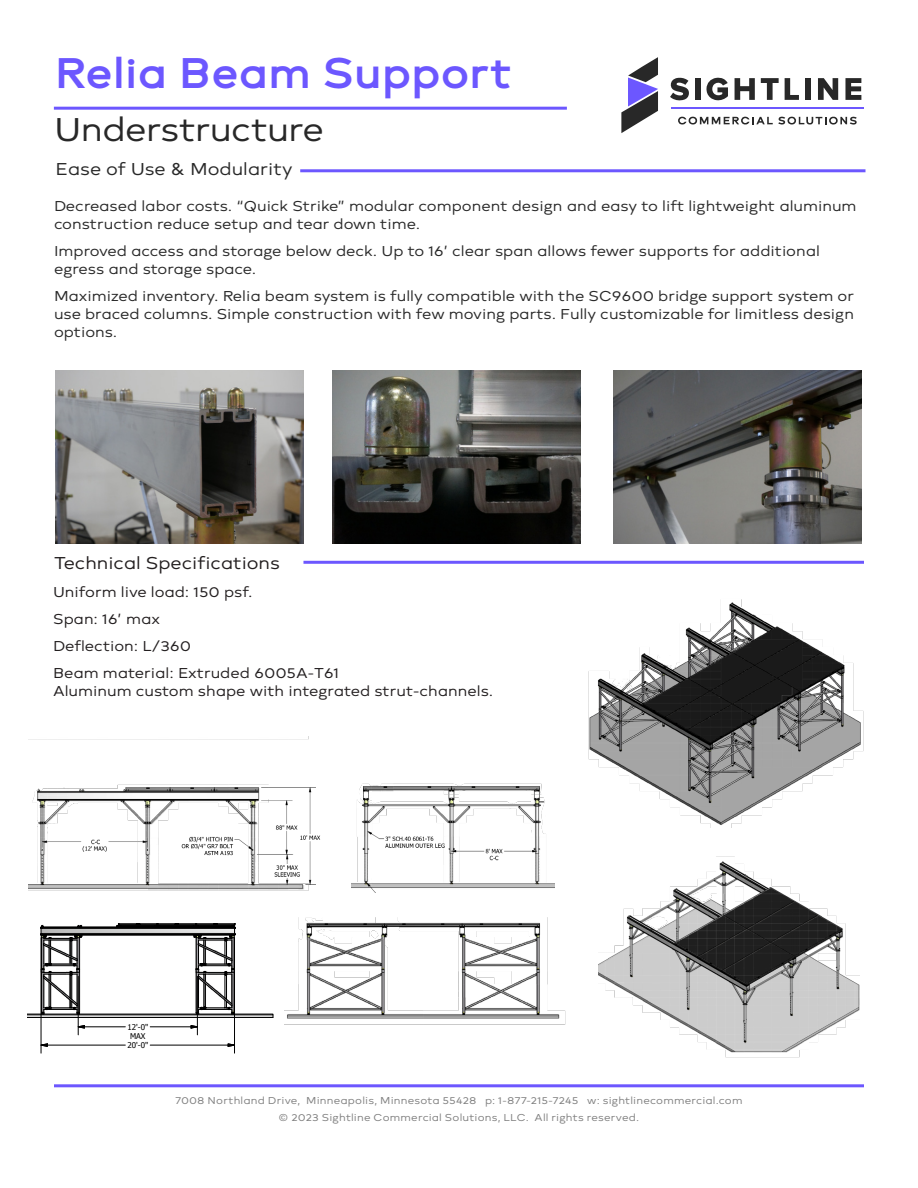
<style>
.page{position:relative;width:918px;height:1188px;background:#fff}
.page>*{position:absolute;margin:0;border:0;box-sizing:border-box;transform-origin:0 0}
.t1{font:700 45px "Brooklyn";letter-spacing:-.02em;color:#6c57ff}
.t2{font:34.5px "Brooklyn";letter-spacing:-.015em;color:#282828}
.t3{font:18px "Brooklyn";color:#231f20}
.t4{font:18px "Brooklyn";color:#282828}
.t5{font:15px/18px "Brooklyn";color:#282828}
.t6{font:15px "Brooklyn";color:#231f20}
.t7{font:10.5px/16.6px "Brooklyn";letter-spacing:.015em;color:#7f7f7f;text-align:center}
.t8{font:7.95px/8.7px "Tahoma";color:#000;text-align:center}
</style>
<div class="page">
<hr style="left:54px;top:107px;width:513px;height:3px;background:#6c57ff">
<hr style="left:54px;top:1084px;width:810px;height:3px;background:#6c57ff">
<svg style="left:621px;top:57px;width:37px;height:76px"></svg>
<svg style="left:818px;top:78px;width:20px;height:22px"></svg>
<hr style="left:672px;top:107px;width:192px;height:2px;background:#6c57ff">
<svg style="left:706px;top:78px;width:22px;height:23px"></svg>
<svg style="left:735px;top:78px;width:20px;height:22px"></svg>
<svg style="left:845px;top:78px;width:16px;height:22px"></svg>
<svg style="left:670px;top:77px;width:19px;height:24px"></svg>
<svg style="left:761px;top:78px;width:18px;height:22px"></svg>
<svg style="left:785px;top:78px;width:14px;height:22px"></svg>
<div style="left:695px;top:78px;width:5px;height:22px;background:#282828"></div>
<div style="left:805px;top:78px;width:6px;height:22px;background:#282828"></div>
<svg style="left:678px;top:116px;width:179px;height:9px"></svg>
<hr style="left:303px;top:561px;width:561px;height:3px;background:#6c57ff">
<hr style="left:300px;top:169px;width:566px;height:3px;background:#6c57ff">
<img style="left:613px;top:370px;width:249px;height:173px">
<img style="left:332px;top:370px;width:249px;height:173px">
<img style="left:55px;top:370px;width:249px;height:173px">
<img style="left:588px;top:599px;width:276px;height:229px">
<img style="left:598px;top:856px;width:261px;height:202px">
<svg style="left:27px;top:923px;width:247px;height:131px"></svg>
<hr style="left:150px;top:1027px;width:41px;height:1px;background:#000">
<hr style="left:84px;top:1027px;width:41px;height:1px;background:#000">
<hr style="left:197px;top:976px;width:1px;height:59px;background:#000">
<hr style="left:78px;top:976px;width:1px;height:59px;background:#000">
<img style="left:29px;top:737px;width:292px;height:154px">
<img style="left:352px;top:783px;width:203px;height:109px">
<img style="left:285px;top:917px;width:281px;height:108px">
<h1 class="t1" style="left:54px;top:52px;width:460px">Relia Beam Support</h1>
<h2 class="t2" style="left:54px;top:113px;width:272px">Understructure</h2>
<p class="t4" style="left:56px;top:160px;width:239px">Ease of Use &amp; Modularity</p>
<p class="t5" style="left:54px;top:198px;width:804px">Decreased labor costs. “Quick Strike” modular component design and easy to lift lightweight aluminum construction reduce setup and tear down time.</p>
<p class="t5" style="left:54px;top:243px;width:767px">Improved access and storage below deck. Up to 16’ clear span allows fewer supports for additional egress and storage space.</p>
<p class="t5" style="left:54px;top:288px;width:802px;text-align:justify">Maximized inventory. Relia beam system is fully compatible with the SC9600 bridge support system or use braced columns. Simple construction with few moving parts. Fully customizable for limitless design options.</p>
<p class="t3" style="left:54px;top:554px;width:227px">Technical Specifications</p>
<p class="t6" style="left:53px;top:585px;width:201px">Uniform live load: 150 psf.</p>
<p class="t6" style="left:53px;top:612px;width:108px">Span: 16’ max</p>
<p class="t6" style="left:53px;top:639px;width:140px">Deflection: L/360</p>
<p class="t6" style="left:53px;top:666px;width:287px">Beam material: Extruded 6005A-T61</p>
<p class="t6" style="left:53px;top:684px;width:442px">Aluminum custom shape with integrated strut-channels.</p>
<p class="t8" style="left:389px;top:684px;width:7px">D</p>
<p class="t8" style="left:127px;top:1022px;width:22px">12'-0"<br>MAX</p>
<p class="t8" style="left:127px;top:1040px;width:22px">20'-0"</p>
<p class="t7" style="left:175px;top:1093px;width:569px">7008 Northland Drive, Minneapolis, Minnesota 55428 p: 1-877-215-7245 w: sightlinecommercial.com © 2023 Sightline Commercial Solutions, LLC. All rights reserved.</p>
</div>
